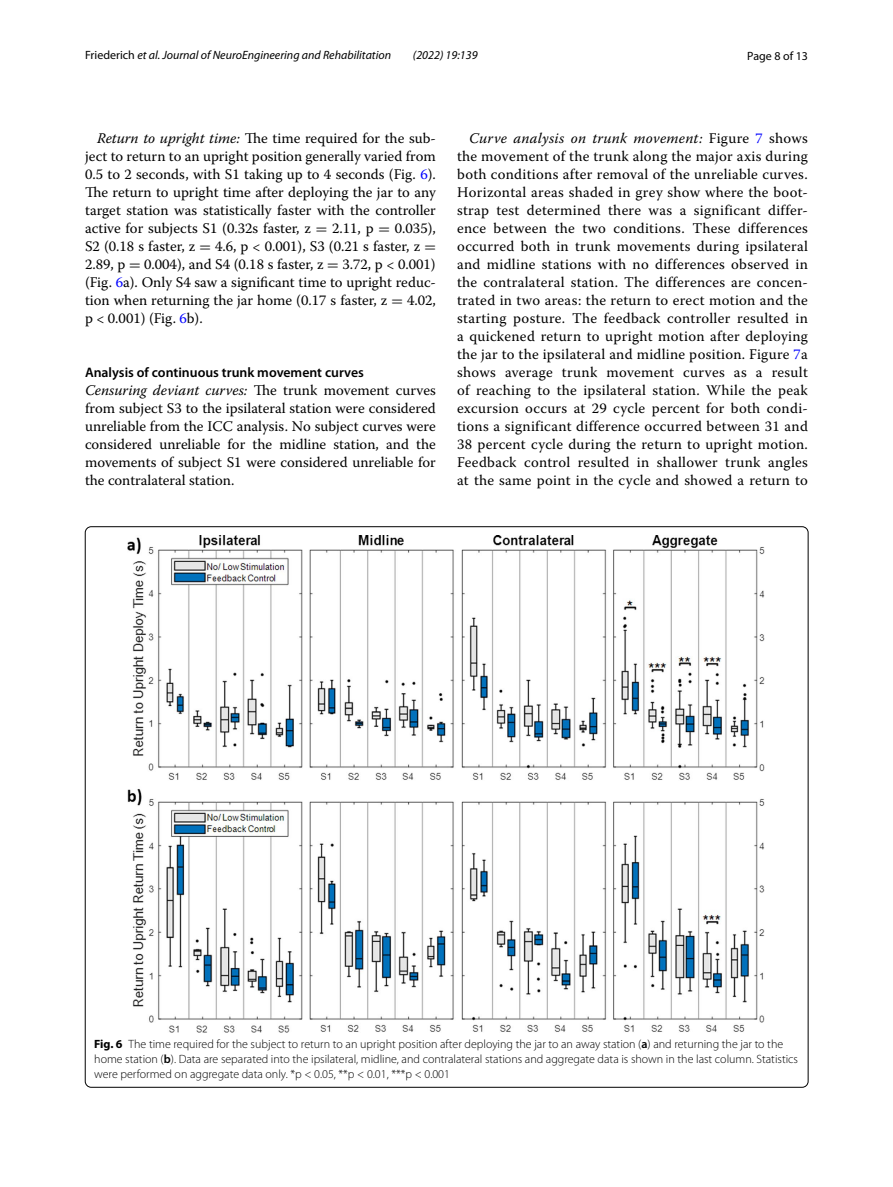
<style>
.page{position:relative;width:893px;height:1187px;background:#fff}
.page>*{position:absolute;margin:0;border:0;box-sizing:border-box;transform-origin:0 0}
.t1{font:14.7px/18px "Warnock Pro";color:#000;text-align:justify}
.t2{font:14.7px "Warnock Pro It 6";letter-spacing:.015em;color:#000}
.t3{font:600 13.8px "Myriad Pro";color:#000}
.t4{font:300 12px/15px "Myriad Pro";color:#000}
.t5{font:italic 12px "Myriad Pro";color:#000}
.t6{font:12px "Myriad Pro";color:#000}
.s1{font-style:normal}
.s2{font-family:"Warnock Pro It 6"}
.s3{color:#00f}
.s4{font-family:"MTSY"}
.s5{font-family:"Warnock Pro"}
.s6{font-family:"Warnock Pro";color:#00f}
.s7{font-weight:700}
.s8{font-weight:600}
</style>
<div class="page">
<img style="left:128px;top:535px;width:637px;height:497px">
<p class="t5" style="left:85px;top:48px;width:308px"><span class="s1">Friederich</span> et al. Journal of NeuroEngineering and Rehabilitation</p>
<p class="t5" style="left:413px;top:48px;width:66px">(2022) 19:139</p>
<p class="t6" style="left:747px;top:48px;width:62px">Page 8 of 13</p>
<p class="t1" style="left:85px;top:128px;width:352px;text-indent:12px"><span class="s2">Return to upright time:</span> The time required for the sub&shy;ject to return to an upright position generally varied from 0.5 to 2 seconds, with S1 taking up to 4 seconds (Fig. <span class="s3">6</span>).<br>The return to upright time after deploying the jar to any target station was statistically faster with the controller active for subjects S1 (0.32s faster, z <span class="s4">=</span> 2.11, p <span class="s4">=</span> 0.035), S2 (0.18 s faster, z <span class="s4">=</span> 4.6, p &lt; 0.001), S3 (0.21 s faster, z <span class="s4">= </span>2.89, p <span class="s4">=</span> 0.004), and S4 (0.18 s faster, z <span class="s4">=</span> 3.72, p &lt; 0.001) (Fig. <span class="s3">6</span>a). Only S4 saw a significant time to upright reduc&shy;tion when returning the jar home (0.17 s faster, z <span class="s4">=</span> 4.02, p &lt; 0.001) (Fig. <span class="s3">6</span>b).</p>
<p class="t3" style="left:85px;top:363px;width:280px">Analysis of continuous trunk movement curves</p>
<p class="t2" style="left:85px;top:381px;width:352px">Censuring deviant curves: <span class="s5">The trunk movement curves</span></p>
<p class="t1" style="left:85px;top:398px;width:352px">from subject S3 to the ipsilateral station were considered unreliable from the ICC analysis. No subject curves were considered unreliable for the midline station, and the movements of subject S1 were considered unreliable for the contralateral station.</p>
<p class="t2" style="left:469px;top:129px;width:340px">Curve analysis on trunk movement: <span class="s5">Figure</span> <span class="s6">7</span> <span class="s5">shows</span></p>
<p class="t1" style="left:457px;top:146px;width:352px">the movement of the trunk along the major axis during both conditions after removal of the unreliable curves.<br>Horizontal areas shaded in grey show where the boot&shy;strap test determined there was a significant differ&shy;ence between the two conditions. These differences occurred both in trunk movements during ipsilateral and midline stations with no differences observed in the contralateral station. The differences are concen&shy;trated in two areas: the return to erect motion and the starting posture. The feedback controller resulted in a quickened return to upright motion after deploying the jar to the ipsilateral and midline position. Figure <span class="s3">7</span>a shows average trunk movement curves as a result of reaching to the ipsilateral station. While the peak excursion occurs at 29 cycle percent for both condi&shy;tions a significant difference occurred between 31 and 38 percent cycle during the return to upright motion.<br>Feedback control resulted in shallower trunk angles at the same point in the cycle and showed a return to</p>
<p class="t4" style="left:94px;top:1036px;width:705px"><span class="s7">Fig. 6</span> The time required for the subject to return to an upright position after deploying the jar to an away station (<span class="s8">a</span>) and returning the jar to the home station (<span class="s8">b</span>). Data are separated into the ipsilateral, midline, and contralateral stations and aggregate data is shown in the last column. Statistics were performed on aggregate data only. *p &lt; 0.05, **p &lt; 0.01, ***p &lt; 0.001</p>
</div>
